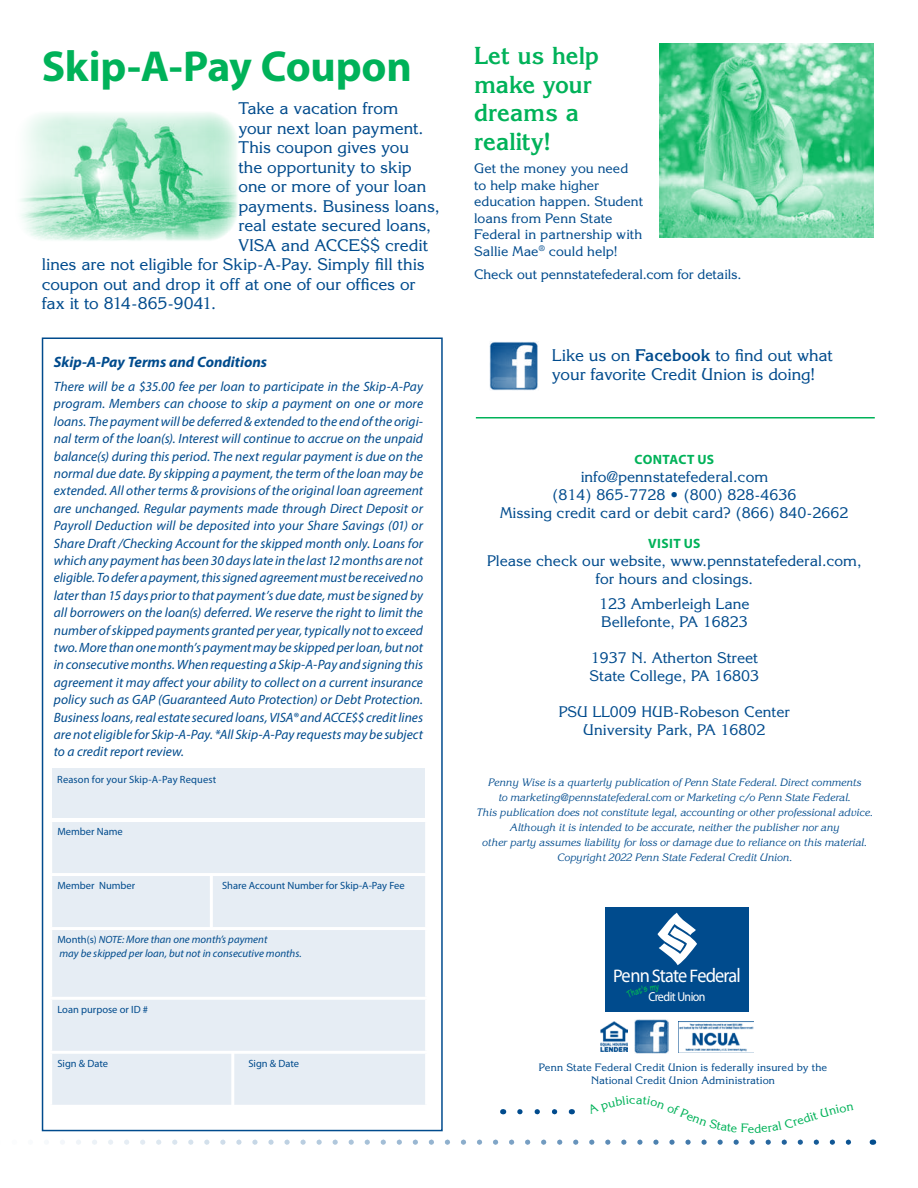
<style>
.page{position:relative;width:918px;height:1188px;background:#fff}
.page>*{position:absolute;margin:0;border:0;box-sizing:border-box;transform-origin:0 0}
.t1{font:700 43.5px "Myriad Pro";letter-spacing:-.005em;color:#00b259}
.t2{font:700 24px/28.5px "Korinna Std";letter-spacing:-.005em;color:#00b259}
.t3{font:19.8px "Myriad Pro";letter-spacing:-.045em;color:#fff;scale:.92 1}
.t4{font:16.5px/19.5px "Korinna Std";letter-spacing:-.005em;color:#004b8d}
.t5{font:15px/18px "Korinna Std";color:#004b8d;text-align:center}
.t6{font:italic 700 15px "Myriad Pro";color:#004b8d}
.t7{font:italic 13.5px/17.4px "Myriad Pro";letter-spacing:.005em;color:#004b8d;text-align:justify}
.t8{font:13.5px/16.5px "Korinna Std";color:#004b8d}
.t9{font:700 13.5px "Myriad Pro";letter-spacing:.025em;color:#00b259}
.t10{font:13.05px "Myriad Pro";letter-spacing:-.045em;color:#fff;scale:.92 1}
.t11{font:12px "Korinna Std";color:#00b259}
.t12{font:italic 10.8px/13px "Myriad Pro";color:#004b8d}
.t13{font:italic 10.5px/15px "Korinna Std";color:#004b8d;text-align:center}
.t14{font:10.5px "Myriad Pro";color:#004b8d}
.t15{font:10.5px/12.8px "Korinna Std";letter-spacing:.015em;color:#004b8d;text-align:center}
.s1{font-style:normal;font-size:10.5px}
.s2{font-size:10.5px}
.s3{font-weight:700}
.s4{font-size:18.15px}
</style>
<div class="page">
<img style="left:20px;top:112px;width:218px;height:129px">
<svg style="left:60px;top:1140px;width:791px;height:5px"></svg>
<div style="left:605px;top:907px;width:144px;height:104px;background:#004b8d"></div>
<svg style="left:657px;top:913px;width:40px;height:52px"></svg>
<img style="left:679px;top:1021px;width:74px;height:31px">
<svg style="left:520px;top:1109px;width:38px;height:5px"></svg>
<hr style="left:476px;top:417px;width:399px;height:1px;background:#00b259">
<img style="left:635px;top:1020px;width:34px;height:33px">
<img style="left:600px;top:1021px;width:27px;height:31px">
<img style="left:489px;top:342px;width:49px;height:49px">
<div style="left:52px;top:822px;width:373px;height:283px;background:#e6edf4"></div>
<hr style="left:49px;top:873px;width:379px;height:3px;background:#fff">
<hr style="left:49px;top:927px;width:379px;height:3px;background:#fff">
<hr style="left:49px;top:997px;width:379px;height:3px;background:#fff">
<hr style="left:49px;top:1051px;width:379px;height:3px;background:#fff">
<div style="left:42px;top:338px;width:401px;height:793px;border:2px solid #004b8d"></div>
<hr style="left:231px;top:1052px;width:3px;height:54px;background:#fff">
<hr style="left:210px;top:875px;width:3px;height:54px;background:#fff">
<div style="left:52px;top:769px;width:373px;height:49px;background:#e6edf4"></div>
<img style="left:660px;top:44px;width:213px;height:193px">
<h1 class="t1" style="left:42px;top:38px;width:372px">Skip-A-Pay Coupon</h1>
<p class="t4" style="left:238px;top:98px;width:161px">Take a vacation from</p>
<p class="t4" style="left:238px;top:118px;width:186px">your next loan payment.</p>
<p class="t4" style="left:238px;top:137px;width:172px">This coupon gives you</p>
<p class="t4" style="left:238px;top:157px;width:175px">the opportunity to skip</p>
<p class="t4" style="left:238px;top:176px;width:189px">one or more of your loan</p>
<p class="t4" style="left:238px;top:196px;width:203px">payments. Business loans,</p>
<p class="t4" style="left:238px;top:215px;width:194px">real estate secured loans,</p>
<p class="t4" style="left:238px;top:235px;width:191px">VISA and ACCE$$ credit</p>
<p class="t4" style="left:42px;top:254px;width:385px">lines are not eligible for Skip-A-Pay. Simply fill this</p>
<p class="t4" style="left:42px;top:274px;width:375px">coupon out and drop it off at one of our offices or</p>
<p class="t4" style="left:42px;top:293px;width:176px">fax it to 814-865-9041.</p>
<p class="t6" style="left:54px;top:352px;width:215px">Skip-A-Pay Terms and Conditions</p>
<p class="t7" style="left:54px;top:377px;width:371px">There will be a $35.00 fee per loan to participate in the Skip-A-Pay program. Members can choose to skip a payment on one or more loans. The payment will be deferred &amp; extended to the end of the origi&shy;nal term of the loan(s). Interest will continue to accrue on the unpaid balance(s) during this period. The next regular payment is due on the normal due date. By skipping a payment, the term of the loan may be extended. All other terms &amp; provisions of the original loan agreement are unchanged. Regular payments made through Direct Deposit or Payroll Deduction will be deposited into your Share Savings (01) or Share Draft /Checking Account for the skipped month only. Loans for which any payment has been 30 days late in the last 12 months are not eligible. To defer a payment, this signed agreement must be received no later than 15 days prior to that payment’s due date, must be signed by all borrowers on the loan(s) deferred. We reserve the right to limit the number of skipped payments granted per year, typically not to exceed two. More than one month’s payment may be skipped per loan, but not in consecutive months. When requesting a Skip-A-Pay and signing this agreement it may affect your ability to collect on a current insurance policy such as GAP (Guaranteed Auto Protection) or Debt Protection.<br>Business loans, real estate secured loans, VISA® and ACCE$$ credit lines are not eligible for Skip-A-Pay. *All Skip-A-Pay requests may be subject to a credit report review.</p>
<p class="t14" style="left:57px;top:773px;width:161px">Reason for your Skip-A-Pay Request</p>
<p class="t14" style="left:57px;top:825px;width:67px">Member Name</p>
<p class="t14" style="left:57px;top:879px;width:79px">Member Number</p>
<p class="t14" style="left:222px;top:879px;width:184px">Share Account Number for Skip-A-Pay Fee</p>
<p class="t12" style="left:57px;top:933px;width:246px"><span class="s1">Month(s)</span> <span class="s2">NOTE:</span> More than one month’s payment<br>may be skipped per loan, but not in consecutive months.</p>
<p class="t14" style="left:57px;top:1003px;width:92px">Loan purpose or ID #</p>
<p class="t14" style="left:57px;top:1057px;width:52px">Sign &amp; Date</p>
<p class="t14" style="left:248px;top:1057px;width:52px">Sign &amp; Date</p>
<h2 class="t2" style="left:474px;top:41px;width:126px">Let us help make your dreams a reality!</h2>
<p class="t8" style="left:474px;top:160px;width:170px">Get the money you need to help make higher education happen. Student loans from Penn State<br>Federal in partnership with<br>Sallie Mae<sup>®</sup> could help!</p>
<p class="t8" style="left:474px;top:266px;width:269px">Check out pennstatefederal.com for details.</p>
<p class="t4" style="left:552px;top:345px;width:282px">Like us on <span class="s3">Facebook</span> to find out what your favorite Credit Union is doing!</p>
<p class="t9" style="left:635px;top:450px;width:81px">CONTACT US</p>
<p class="t5" style="left:500px;top:467px;width:350px">info@pennstatefederal.com<br>(814) 865-7728 • (800) 828-4636<br>Missing credit card or debit card? (866) 840-2662</p>
<p class="t9" style="left:648px;top:534px;width:54px">VISIT US</p>
<p class="t5" style="left:487px;top:551px;width:376px">Please check our website, www.pennstatefederal.com, for hours and closings.</p>
<p class="t5" style="left:599px;top:594px;width:152px;text-align:left">123 Amberleigh Lane<br>Bellefonte, PA 16823</p>
<p class="t5" style="left:590px;top:648px;width:171px;text-align:left">1937 N. Atherton Street<br>State College, PA 16803</p>
<p class="t5" style="left:559px;top:702px;width:232px">PSU LL009 HUB-Robeson Center<br>University Park, PA 16802</p>
<p class="t13" style="left:476px;top:774px;width:398px">Penny Wise is a quarterly publication of Penn State Federal. Direct comments<br>to marketing@pennstatefederal.com or Marketing c/o Penn State Federal.<br>This publication does not constitute legal, accounting or other professional advice.<br>Although it is intended to be accurate, neither the publisher nor any<br>other party assumes liability for loss or damage due to reliance on this material.<br>Copyright 2022 Penn State Federal Credit Union.</p>
<h3 class="t3" style="left:613px;top:963px;width:140px"><span class="s4">P</span>enn <span class="s4">S</span>tate <span class="s4">F</span>ederal</h3>
<p class="t10" style="left:648px;top:988px;width:64px">Credit Union</p>
<p class="t15" style="left:539px;top:1061px;width:290px">Penn State Federal Credit Union is federally insured by the<br>National Credit Union Administration</p>
<p class="t11" style="left:795px;top:1114px;width:22px;rotate:-18deg">edit</p>
</div>
